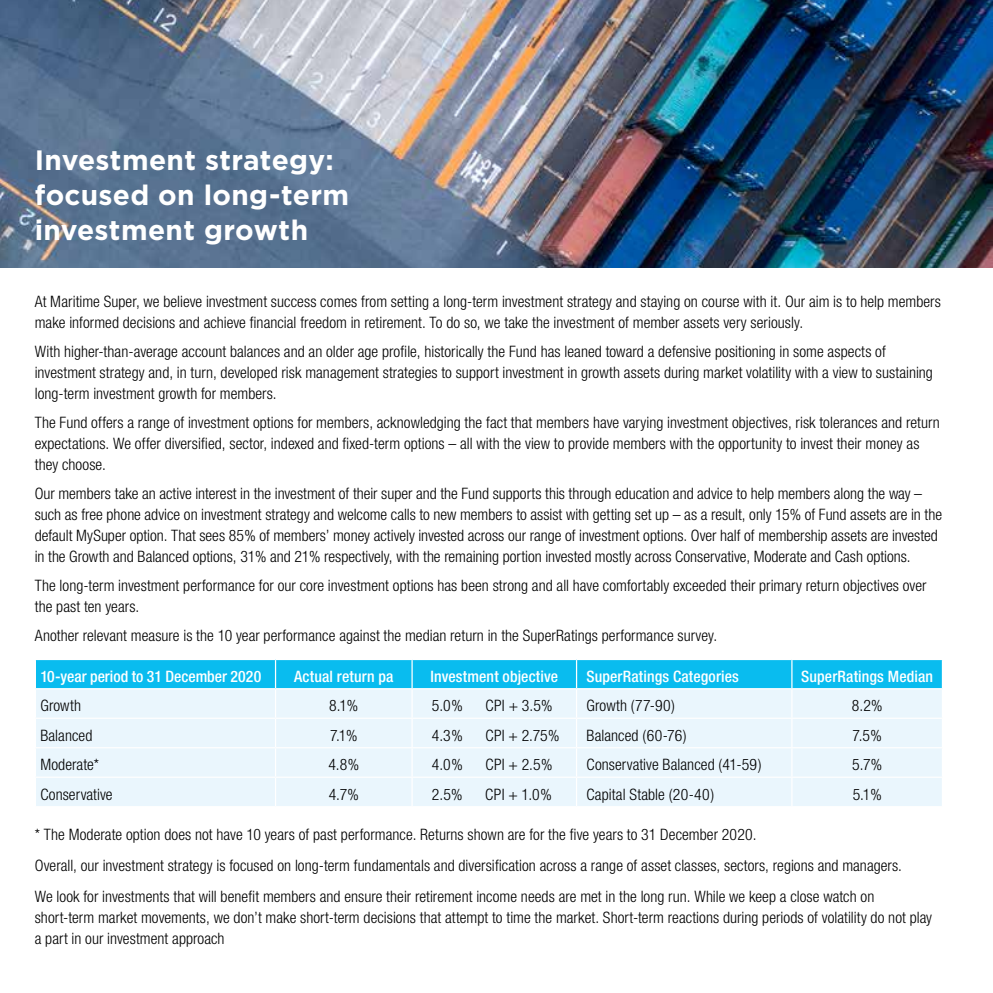
<style>
.page{position:relative;width:993px;height:993px;background:#fff}
.page>*{position:absolute;margin:0;border:0;box-sizing:border-box;transform-origin:0 0}
.t1{font:700 28px/35px "Gotham";letter-spacing:.01em;color:#fff}
.t2{font:300 condensed 15.75px/21px "Helvetica Neue";letter-spacing:.005em;color:#000}
.t3{font:500 condensed 15.75px "Helvetica Neue";letter-spacing:.01em;color:#fff}
</style>
<div class="page">
<img style="left:0;top:0;width:992px;height:267px">
<svg style="left:35px;top:659px;width:907px;height:146px;background:#c0ebfa"></svg>
<h1 class="t1" style="left:35px;top:142px;width:315px">Investment strategy: focused on long-term investment growth</h1>
<p class="t2" style="left:35px;top:291px;width:907px">At Maritime Super, we believe investment success comes from setting a long-term investment strategy and staying on course with it. Our aim is to help members make informed decisions and achieve financial freedom in retirement. To do so, we take the investment of member assets very seriously.</p>
<p class="t2" style="left:35px;top:341px;width:899px">With higher-than-average account balances and an older age profile, historically the Fund has leaned toward a defensive positioning in some aspects of investment strategy and, in turn, developed risk management strategies to support investment in growth assets during market volatility with a view to sustaining long-term investment growth for members.</p>
<p class="t2" style="left:35px;top:412px;width:906px">The Fund offers a range of investment options for members, acknowledging the fact that members have varying investment objectives, risk tolerances and return expectations. We offer diversified, sector, indexed and fixed-term options – all with the view to provide members with the opportunity to invest their money as they choose.</p>
<p class="t2" style="left:35px;top:483px;width:908px">Our members take an active interest in the investment of their super and the Fund supports this through education and advice to help members along the way – such as free phone advice on investment strategy and welcome calls to new members to assist with getting set up – as a result, only 15% of Fund assets are in the default MySuper option. That sees 85% of members’ money actively invested across our range of investment options. Over half of membership assets are invested in the Growth and Balanced options, 31% and 21% respectively, with the remaining portion invested mostly across Conservative, Moderate and Cash options.</p>
<p class="t2" style="left:35px;top:575px;width:893px">The long-term investment performance for our core investment options has been strong and all have comfortably exceeded their primary return objectives over the past ten years.</p>
<p class="t2" style="left:35px;top:624px;width:683px">Another relevant measure is the 10 year performance against the median return in the SuperRatings performance survey.</p>
<p class="t3" style="left:40px;top:666px;width:222px">10-year period to 31 December 2020</p>
<p class="t3" style="left:294px;top:666px;width:101px">Actual return pa</p>
<p class="t3" style="left:430px;top:666px;width:129px">Investment objective</p>
<p class="t3" style="left:586px;top:666px;width:154px">SuperRatings Categories</p>
<p class="t3" style="left:801px;top:666px;width:133px">SuperRatings Median</p>
<p class="t2" style="left:40px;top:694px;width:42px">Growth</p>
<p class="t2" style="left:329px;top:694px;width:31px">8.1%</p>
<p class="t2" style="left:432px;top:694px;width:32px">5.0%</p>
<p class="t2" style="left:485px;top:694px;width:69px">CPI + 3.5%</p>
<p class="t2" style="left:586px;top:694px;width:90px">Growth (77-90)</p>
<p class="t2" style="left:851px;top:694px;width:32px">8.2%</p>
<p class="t2" style="left:40px;top:724px;width:54px">Balanced</p>
<p class="t2" style="left:330px;top:724px;width:29px">7.1%</p>
<p class="t2" style="left:432px;top:724px;width:32px">4.3%</p>
<p class="t2" style="left:485px;top:724px;width:76px">CPI + 2.75%</p>
<p class="t2" style="left:586px;top:724px;width:102px">Balanced (60-76)</p>
<p class="t2" style="left:852px;top:724px;width:31px">7.5%</p>
<p class="t2" style="left:40px;top:753px;width:60px">Moderate*</p>
<p class="t2" style="left:328px;top:753px;width:32px">4.8%</p>
<p class="t2" style="left:432px;top:753px;width:32px">4.0%</p>
<p class="t2" style="left:485px;top:753px;width:68px">CPI + 2.5%</p>
<p class="t2" style="left:586px;top:753px;width:177px">Conservative Balanced (41-59)</p>
<p class="t2" style="left:851px;top:753px;width:32px">5.7%</p>
<p class="t2" style="left:40px;top:783px;width:74px">Conservative</p>
<p class="t2" style="left:329px;top:783px;width:31px">4.7%</p>
<p class="t2" style="left:432px;top:783px;width:32px">2.5%</p>
<p class="t2" style="left:485px;top:783px;width:68px">CPI + 1.0%</p>
<p class="t2" style="left:586px;top:783px;width:129px">Capital Stable (20-40)</p>
<p class="t2" style="left:852px;top:783px;width:30px">5.1%</p>
<p class="t2" style="left:35px;top:818px;width:868px;line-height:31px">* The Moderate option does not have 10 years of past performance. Returns shown are for the five years to 31 December 2020.<br>Overall, our investment strategy is focused on long-term fundamentals and diversification across a range of asset classes, sectors, regions and managers.<br>We look for investments that will benefit members and ensure their retirement income needs are met in the long run. While we keep a close watch on</p>
<p class="t2" style="left:35px;top:906px;width:898px">short-term market movements, we don’t make short-term decisions that attempt to time the market. Short-term reactions during periods of volatility do not play a part in our investment approach</p>
</div>
